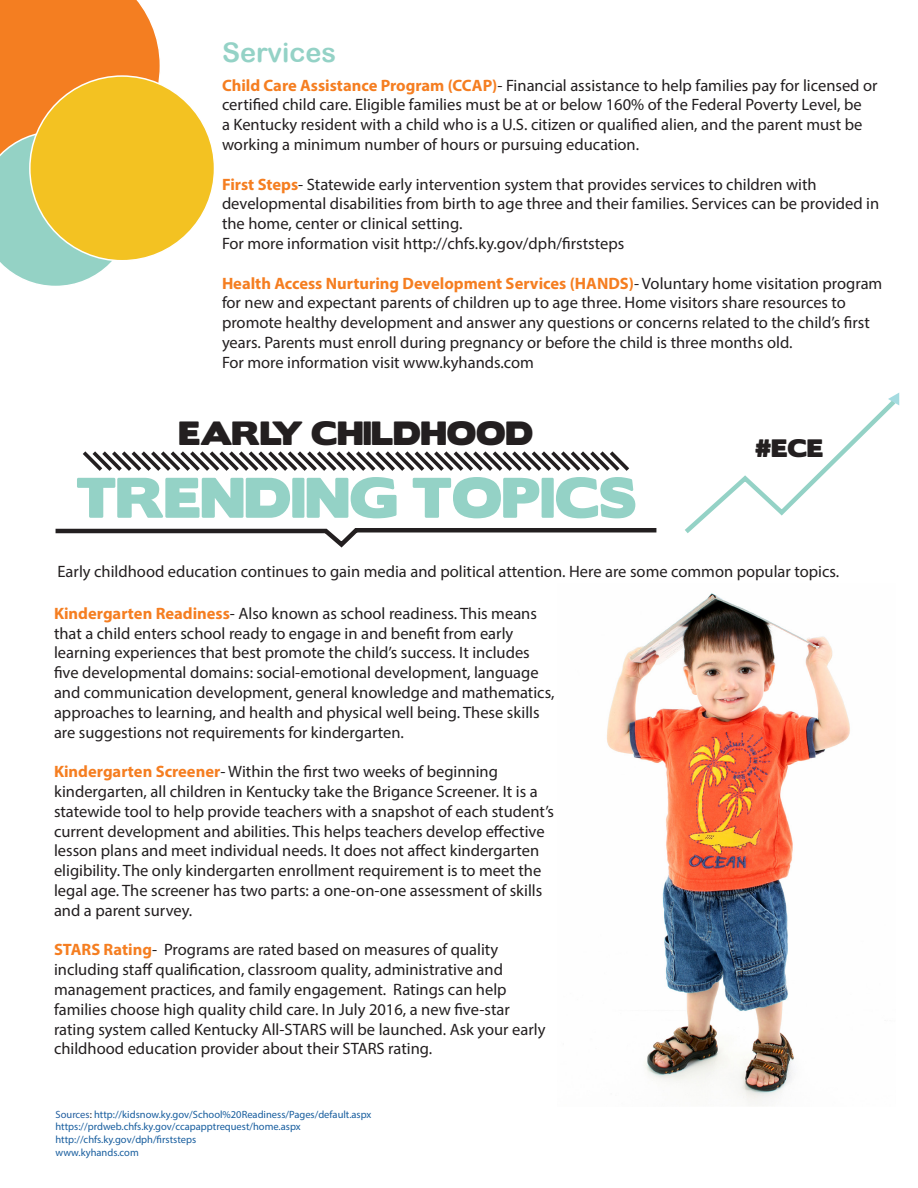
<style>
.page{position:relative;width:918px;height:1188px;background:#fff}
.page>*{position:absolute;margin:0;border:0;box-sizing:border-box;transform-origin:0 0}
.t1{font:51px "Boris Black Bloxx";color:#94d2c6}
.t2{font:30px "Boris Black Bloxx";color:#231f20}
.t3{font:27px "Arial Rounded MT Bold";color:#94d2c6}
.t4{font:22.5px "Boris Black Bloxx";color:#231f20}
.t5{font:16.5px/19.8px "Myriad Pro";color:#231f20}
.sources{font:10.5px "Myriad Pro";color:#175d9e}
.s1{font-weight:700;color:#f57e21}
.s2{color:#225e9f}
.s3{color:#231f20}
</style>
<div class="page">
<svg style="left:83px;top:451px;width:547px;height:20px"></svg>
<svg style="left:685px;top:393px;width:215px;height:140px"></svg>
<svg style="left:55px;top:528px;width:602px;height:20px"></svg>
<img style="left:607px;top:593px;width:243px;height:513px">
<svg style="left:0;top:0;width:160px;height:286px;background:#daa468"></svg>
<div style="left:30px;top:76px;width:184px;height:185px;background:#f3c222;border-radius:50%"></div>
<p class="t3" style="left:222px;top:36px;width:116px">Services</p>
<p class="t5" style="left:222px;top:75px;width:657px"><span class="s1">Child Care Assistance Program (CCAP)</span>- Financial assistance to help families pay for licensed or certified child care. Eligible families must be at or below 160% of the Federal Poverty Level, be<br>a Kentucky resident with a child who is a U.S. citizen or qualified alien, and the parent must be working a minimum number of hours or pursuing education.</p>
<p class="t5" style="left:222px;top:174px;width:659px"><span class="s1">First Steps</span>- Statewide early intervention system that provides services to children with developmental disabilities from birth to age three and their families. Services can be provided in the home, center or clinical setting.</p>
<p class="t5" style="left:222px;top:233px;width:404px">For more information visit http://chfs.ky.gov/dph/firststeps</p>
<p class="t5" style="left:222px;top:273px;width:662px"><span class="s1">Health Access Nurturing Development Services (HANDS)</span>- Voluntary home visitation program for new and expectant parents of children up to age three. Home visitors share resources to promote healthy development and answer any questions or concerns related to the child’s first years. Parents must enroll during pregnancy or before the child is three months old.</p>
<p class="t5" style="left:222px;top:352px;width:314px">For more information visit www.kyhands.com</p>
<p class="t2" style="left:179px;top:411px;width:356px">EARLY CHILDHOOD</p>
<p class="t1" style="left:75px;top:459px;width:562px">TRENDING TOPICS</p>
<p class="t4" style="left:755px;top:431px;width:69px">#ECE</p>
<p class="t5" style="left:57px;top:561px;width:783px">Early childhood education continues to gain media and political attention. Here are some common popular topics.</p>
<p class="t5" style="left:54px;top:603px;width:502px"><span class="s1">Kindergarten Readiness</span>- Also known as school readiness. This means that a child enters school ready to engage in and benefit from early learning experiences that best promote the child’s success. It includes five developmental domains: social-emotional development, language and communication development, general knowledge and mathematics, approaches to learning, and health and physical well being. These skills are suggestions not requirements for kindergarten.</p>
<p class="t5" style="left:54px;top:761px;width:502px"><span class="s1">Kindergarten Screener</span>- Within the first two weeks of beginning kindergarten, all children in Kentucky take the Brigance Screener. It is a statewide tool to help provide teachers with a snapshot of each student’s current development and abilities. This helps teachers develop effective lesson plans and meet individual needs. It does not affect kindergarten eligibility. The only kindergarten enrollment requirement is to meet the legal age. The screener has two parts: a one-on-one assessment of skills and a parent survey.</p>
<p class="t5" style="left:54px;top:940px;width:493px"><span class="s1">STARS Rating</span>- Programs are rated based on measures of quality including staff qualification, classroom quality, administrative and management practices, and family engagement. Ratings can help families choose high quality child care. In July 2016, a new five-star rating system called Kentucky All-STARS will be launched. Ask your early childhood education provider about their STARS rating.</p>
<p class="sources" style="left:56px;top:1108px;width:317px"><span class="s2">Sources</span><span class="s3">:</span> http://kidsnow.ky.gov/School%20Readiness/Pages/default.aspx</p>
<p class="sources" style="left:56px;top:1120px;width:247px">https://prdweb.chfs.ky.gov/ccapapptrequest/home.aspx</p>
<p class="sources" style="left:56px;top:1133px;width:142px">http://chfs.ky.gov/dph/firststeps</p>
<p class="sources" style="left:56px;top:1146px;width:85px">www.kyhands.com</p>
</div>
